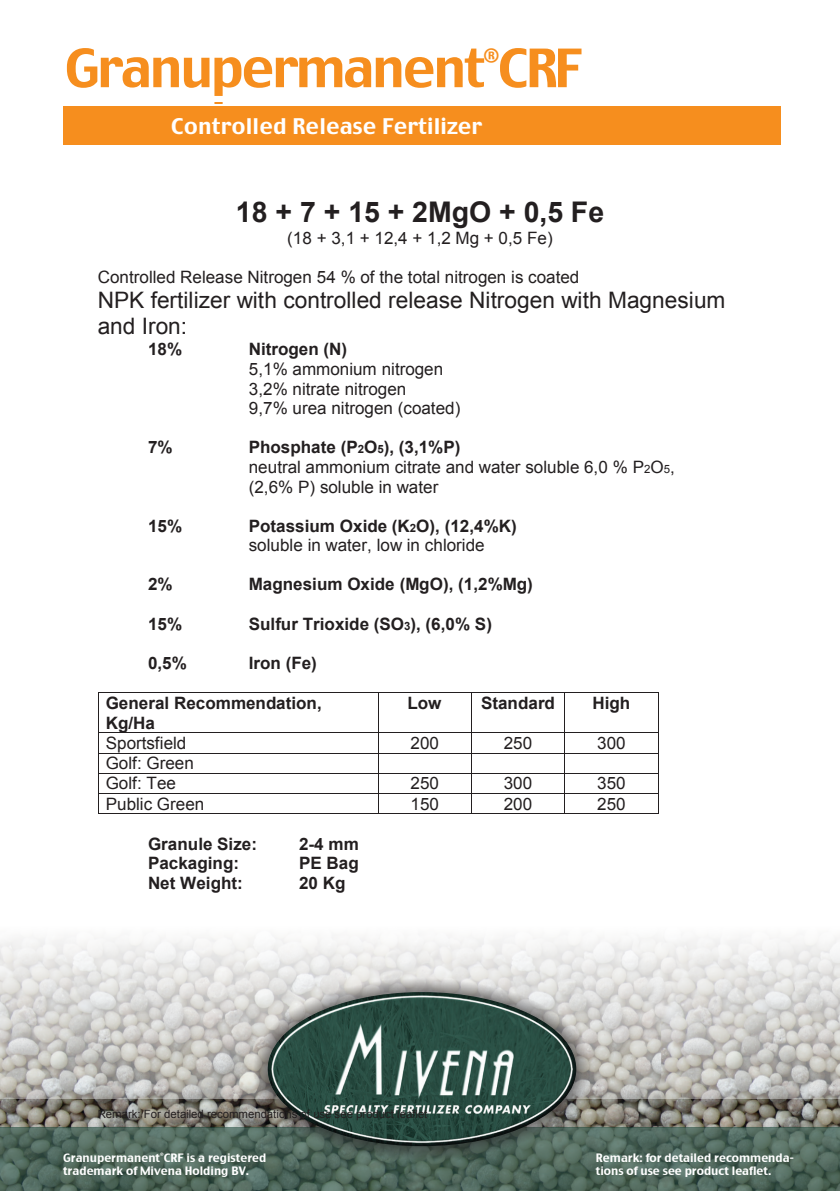
<style>
.page{position:relative;width:840px;height:1191px;background:#fff}
.page>*{position:absolute;margin:0;border:0;box-sizing:border-box;transform-origin:0 0}
.t1{font:52.4px "Charcoal";letter-spacing:-.05em;color:#f68e1e}
.t2{font:700 28.4px "Arial";color:#231f20}
.t3{font:22.6px/26px "Arial";color:#231f20}
.t4{font:22.2px "Charcoal";color:#f68e1e}
.t5{font:21.4px "Charcoal";letter-spacing:.005em;color:#fff}
.t6{font:17px/19.6px "Arial";color:#231f20}
.t7{font:700 17px/19.6px "Arial";color:#231f20}
.t8{font:11.4px/13.6px "Charcoal CY";color:#fff}
.t9{font:11.4px "Arial";letter-spacing:-.005em;color:#231f20}
.s1{font-weight:700}
.s2{font-weight:700;font-size:11.4px}
.s3{font-size:11.4px}
</style>
<div class="page">
<img style="left:0;top:937px;width:839px;height:162px">
<img style="left:0;top:1099px;width:839px;height:28px">
<svg style="left:0;top:1127px;width:839px;height:64px;background:#4e665b"></svg>
<div style="left:63px;top:107px;width:717px;height:38px;background:#f68e1e"></div>
<svg style="left:253px;top:978px;width:337px;height:182px;background:#959c97"></svg>
<img style="left:267px;top:992px;width:309px;height:154px">
<hr style="left:98px;top:692px;width:279px;height:1px;background:#231f20">
<hr style="left:378px;top:692px;width:92px;height:1px;background:#231f20">
<hr style="left:471px;top:692px;width:93px;height:1px;background:#231f20">
<hr style="left:564px;top:692px;width:93px;height:1px;background:#231f20">
<hr style="left:98px;top:693px;width:1px;height:39px;background:#231f20">
<hr style="left:377px;top:693px;width:1px;height:39px;background:#231f20">
<hr style="left:470px;top:693px;width:1px;height:39px;background:#231f20">
<hr style="left:564px;top:693px;width:1px;height:39px;background:#231f20">
<hr style="left:657px;top:693px;width:1px;height:39px;background:#231f20">
<hr style="left:98px;top:732px;width:279px;height:1px;background:#231f20">
<hr style="left:378px;top:732px;width:92px;height:1px;background:#231f20">
<hr style="left:471px;top:732px;width:93px;height:1px;background:#231f20">
<hr style="left:564px;top:732px;width:93px;height:1px;background:#231f20">
<hr style="left:98px;top:752px;width:279px;height:1px;background:#231f20">
<hr style="left:378px;top:752px;width:92px;height:1px;background:#231f20">
<hr style="left:471px;top:752px;width:93px;height:1px;background:#231f20">
<hr style="left:564px;top:752px;width:93px;height:1px;background:#231f20">
<hr style="left:98px;top:773px;width:279px;height:1px;background:#231f20">
<hr style="left:378px;top:773px;width:92px;height:1px;background:#231f20">
<hr style="left:471px;top:773px;width:93px;height:1px;background:#231f20">
<hr style="left:564px;top:773px;width:93px;height:1px;background:#231f20">
<hr style="left:98px;top:793px;width:279px;height:1px;background:#231f20">
<hr style="left:378px;top:793px;width:92px;height:1px;background:#231f20">
<hr style="left:471px;top:793px;width:93px;height:1px;background:#231f20">
<hr style="left:564px;top:793px;width:93px;height:1px;background:#231f20">
<svg style="left:98px;top:733px;width:1px;height:80px"></svg>
<hr style="left:98px;top:813px;width:279px;height:1px;background:#231f20">
<hr style="left:378px;top:813px;width:92px;height:1px;background:#231f20">
<hr style="left:471px;top:813px;width:93px;height:1px;background:#231f20">
<svg style="left:564px;top:733px;width:1px;height:80px"></svg>
<hr style="left:564px;top:813px;width:93px;height:1px;background:#231f20">
<h1 class="t1" style="left:65px;top:34px;width:519px">Granupermanent CRF</h1>
<h3 class="t4" style="left:482px;top:41px;width:18px">®</h3>
<h1 class="t1" style="left:65px;top:42px;width:519px">Granupermanent CRF</h1>
<h3 class="t4" style="left:482px;top:49px;width:18px">®</h3>
<p class="t5" style="left:171px;top:104px;width:312px">Controlled Release Fertilizer</p>
<p class="t5" style="left:171px;top:112px;width:312px">Controlled Release Fertilizer</p>
<p class="t2" style="left:236px;top:193px;width:369px">18 + 7 + 15 + 2MgO + 0,5 Fe</p>
<p class="t6" style="left:287px;top:228px;width:267px">(18 + 3,1 + 12,4 + 1,2 Mg + 0,5 Fe)</p>
<p class="t6" style="left:98px;top:268px;width:483px">Controlled Release Nitrogen 54 % of the total nitrogen is coated</p>
<p class="t3" style="left:98px;top:287px;width:629px">NPK fertilizer with controlled release Nitrogen with Magnesium and Iron:</p>
<p class="t7" style="left:148px;top:340px;width:36px">18%</p>
<p class="t6" style="left:248px;top:340px;width:213px"><span class="s1">Nitrogen (N)<br></span>5,1% ammonium nitrogen<br>3,2% nitrate nitrogen<br>9,7% urea nitrogen (coated)</p>
<p class="t7" style="left:148px;top:438px;width:26px">7%</p>
<p class="t6" style="left:248px;top:438px;width:427px"><span class="s1">Phosphate (P</span><span class="s2">2</span><span class="s1">O</span><span class="s2">5</span><span class="s1">), (3,1%P)<br></span>neutral ammonium citrate and water soluble 6,0 % P<span class="s3">2</span>O<span class="s3">5</span>, (2,6% P) soluble in water</p>
<p class="t7" style="left:148px;top:516px;width:36px">15%</p>
<p class="t6" style="left:248px;top:516px;width:269px"><span class="s1">Potassium Oxide (K</span><span class="s2">2</span><span class="s1">O), (12,4%K) </span>soluble in water, low in chloride</p>
<p class="t7" style="left:148px;top:575px;width:26px">2%</p>
<p class="t7" style="left:248px;top:575px;width:285px">Magnesium Oxide (MgO), (1,2%Mg)</p>
<p class="t7" style="left:148px;top:614px;width:36px">15%</p>
<p class="t7" style="left:248px;top:614px;width:245px">Sulfur Trioxide (SO<span class="s3">3</span>), (6,0% S)</p>
<p class="t7" style="left:148px;top:653px;width:40px">0,5%</p>
<p class="t7" style="left:248px;top:653px;width:70px">Iron (Fe)</p>
<p class="t7" style="left:106px;top:693px;width:217px">General Recommendation,<br>Kg/Ha</p>
<p class="t7" style="left:407px;top:693px;width:35px">Low</p>
<p class="t7" style="left:481px;top:693px;width:75px">Standard</p>
<p class="t7" style="left:592px;top:693px;width:39px">High</p>
<p class="t6" style="left:106px;top:733px;width:82px">Sportsfield</p>
<p class="t6" style="left:410px;top:733px;width:30px">200</p>
<p class="t6" style="left:503px;top:733px;width:30px">250</p>
<p class="t6" style="left:596px;top:733px;width:30px">300</p>
<p class="t6" style="left:106px;top:753px;width:90px;line-height:20.4px">Golf: Green<br>Golf: Tee</p>
<p class="t6" style="left:410px;top:774px;width:30px">250</p>
<p class="t6" style="left:503px;top:774px;width:30px">300</p>
<p class="t6" style="left:596px;top:774px;width:30px">350</p>
<p class="t6" style="left:106px;top:794px;width:100px">Public Green</p>
<p class="t6" style="left:410px;top:794px;width:30px">150</p>
<p class="t6" style="left:503px;top:794px;width:30px">200</p>
<p class="t6" style="left:596px;top:794px;width:30px">250</p>
<p class="t7" style="left:148px;top:834px;width:110px">Granule Size:</p>
<p class="t7" style="left:299px;top:834px;width:61px">2-4 mm</p>
<p class="t7" style="left:148px;top:854px;width:92px">Packaging:</p>
<p class="t7" style="left:299px;top:854px;width:61px">PE Bag</p>
<p class="t7" style="left:148px;top:873px;width:96px">Net Weight:</p>
<p class="t7" style="left:299px;top:873px;width:48px">20 Kg</p>
<p class="t9" style="left:98px;top:1107px;width:331px">Remark: For detailed recommendations of use see product leaflet</p>
<p class="t8" style="left:63px;top:1150px;width:205px">Granupermanent<sup>®</sup>CRF is a registered trademark of Mivena Holding BV.</p>
<p class="t8" style="left:595px;top:1150px;width:199px">Remark: for detailed recommenda&shy;tions of use see product leaflet.</p>
</div>
